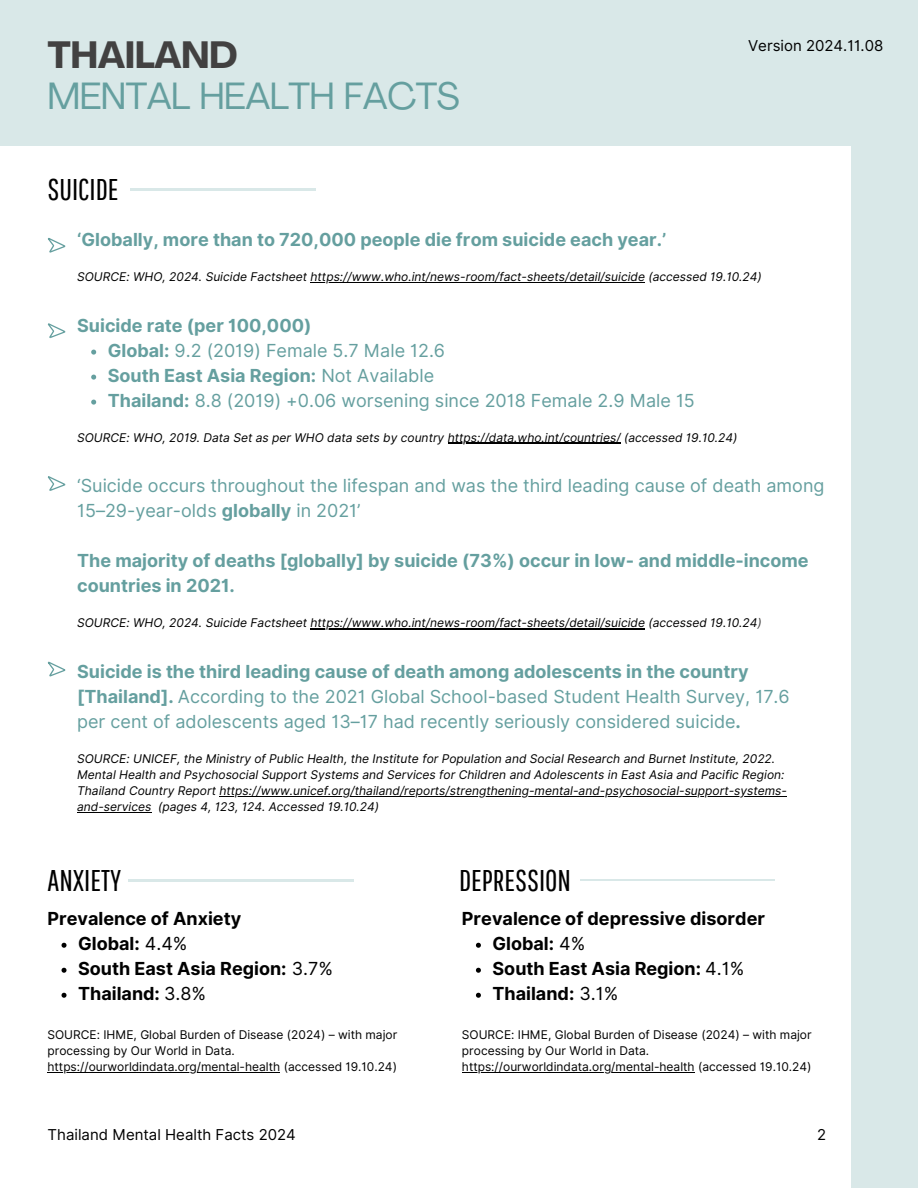
<style>
.page{position:relative;width:918px;height:1188px;background:#d9e8e8}
.page>*{position:absolute;margin:0;border:0;box-sizing:border-box;transform-origin:0 0}
.t1{font:37.5px "Agrandir";letter-spacing:-.015em;color:#659f9f}
.t2{font:700 37.5px "Agrandir";letter-spacing:-.015em;color:#424141}
.t3{font:30px "Pathway Gothic One";color:#000}
.t4{font:18px/25px "Inter";color:#659f9f}
.t5{font:700 18px/25px "Inter";color:#659f9f}
.t6{font:700 18px "Inter";color:#000}
.t7{font:15px "Inter";color:#000}
.t8{font:italic 12px/16px "Inter";color:#000}
.t9{font:12px/16px "Inter";color:#000}
.s1{font-weight:700}
.s2{font-weight:400}
.s3{color:#424141}
</style>
<div class="page">
<div style="left:0;top:146px;width:851px;height:1042px;background:#fff"></div>
<svg style="left:48px;top:476px;width:18px;height:15px"></svg>
<hr style="left:311px;top:628px;width:334px;height:1px;background:#000">
<svg style="left:48px;top:661px;width:18px;height:16px"></svg>
<hr style="left:219px;top:796px;width:568px;height:1px;background:#000">
<hr style="left:77px;top:812px;width:74px;height:1px;background:#000">
<hr style="left:130px;top:189px;width:186px;height:2px;background:#d9e8e8">
<svg style="left:48px;top:238px;width:18px;height:15px"></svg>
<hr style="left:311px;top:282px;width:334px;height:1px;background:#000">
<svg style="left:48px;top:323px;width:18px;height:15px"></svg>
<svg style="left:91px;top:350px;width:5px;height:5px"></svg>
<svg style="left:91px;top:375px;width:5px;height:5px"></svg>
<svg style="left:91px;top:400px;width:5px;height:5px"></svg>
<hr style="left:448px;top:443px;width:173px;height:1px;background:#000">
<svg style="left:476px;top:943px;width:5px;height:5px"></svg>
<svg style="left:476px;top:968px;width:5px;height:5px"></svg>
<svg style="left:476px;top:993px;width:5px;height:5px"></svg>
<hr style="left:462px;top:1072px;width:233px;height:1px;background:#000">
<hr style="left:581px;top:879px;width:194px;height:2px;background:#d9e8e8">
<hr style="left:128px;top:880px;width:226px;height:2px;background:#d9e8e8">
<svg style="left:62px;top:943px;width:5px;height:5px"></svg>
<svg style="left:62px;top:968px;width:5px;height:5px"></svg>
<svg style="left:62px;top:993px;width:5px;height:5px"></svg>
<hr style="left:48px;top:1072px;width:232px;height:1px;background:#000">
<h1 class="t2" style="left:48px;top:40px;width:192px">THAILAND</h1>
<p class="t1" style="left:48px;top:80px;width:414px">MENTAL HEALTH FACTS</p>
<h5 class="t7" style="left:748px;top:37px;width:137px">Version 2024.11.08</h5>
<p class="t3" style="left:48px;top:171px;width:73px">SUICIDE</p>
<p class="t5" style="left:77px;top:227px;width:591px">‘Globally, more than to 720,000 people die from suicide each year.’</p>
<h4 class="t8" style="left:77px;top:269px;width:686px">SOURCE: WHO, 2024. Suicide Factsheet https://www.who.int/news-room/fact-sheets/detail/suicide (accessed 19.10.24)</h4>
<p class="t5" style="left:77px;top:313px;width:236px">Suicide rate (per 100,000)</p>
<p class="t4" style="left:108px;top:338px;width:339px"><span class="s1">Global:</span> 9.2 (2019) Female 5.7 Male 12.6</p>
<h4 class="t5" style="left:108px;top:363px;width:328px">South East Asia Region: <span class="s2">Not Available</span></h4>
<p class="t4" style="left:108px;top:388px;width:589px"><span class="s1">Thailand:</span> 8.8 (2019) +0.06 worsening since 2018 Female 2.9 Male 15</p>
<p class="t8" style="left:77px;top:429px;width:662px">SOURCE: WHO, 2019. Data Set as per WHO data sets by country https://data.who.int/countries/ (accessed 19.10.24)</p>
<p class="t4" style="left:77px;top:473px;width:749px">‘Suicide occurs throughout the lifespan and was the third leading cause of death among<br>15–29-year-olds <span class="s1">globally</span> in 2021’</p>
<p class="t5" style="left:77px;top:548px;width:733px">The majority of deaths [globally] by suicide (73%) occur in low- and middle-income countries in 2021.</p>
<p class="t8" style="left:77px;top:615px;width:686px">SOURCE: WHO, 2024. Suicide Factsheet https://www.who.int/news-room/fact-sheets/detail/suicide (accessed 19.10.24<span class="s3">)</span></p>
<p class="t4" style="left:77px;top:659px;width:714px"><span class="s1">Suicide is the third leading cause of death among adolescents in the country [Thailand].</span> According to the 2021 Global School-based Student Health Survey, 17.6 per cent of adolescents aged 13–17 had recently seriously considered suicide<span class="s1">.</span></p>
<h3 class="t8" style="left:77px;top:750px;width:711px">SOURCE: UNICEF, the Ministry of Public Health, the Institute for Population and Social Research and Burnet Institute, 2022.<br>Mental Health and Psychosocial Support Systems and Services for Children and Adolescents in East Asia and Pacific Region:<br>Thailand Country Report https://www.unicef.org/thailand/reports/strengthening-mental-and-psychosocial-support-systems-</h3>
<p class="t8" style="left:77px;top:798px;width:304px">and-services (pages 4, 123, 124. Accessed 19.10.24)</p>
<p class="t3" style="left:48px;top:862px;width:75px">ANXIETY</p>
<p class="t3" style="left:459px;top:862px;width:114px">DEPRESSION</p>
<p class="t6" style="left:48px;top:907px;width:195px">Prevalence of Anxiety</p>
<p class="t6" style="left:78px;top:932px;width:111px">Global: <span class="s2">4.4%</span></p>
<h5 class="t6" style="left:78px;top:957px;width:256px">South East Asia Region: <span class="s2">3.7%</span></h5>
<p class="t6" style="left:78px;top:982px;width:130px">Thailand: <span class="s2">3.8%</span></p>
<p class="t9" style="left:48px;top:1026px;width:351px">SOURCE: IHME, Global Burden of Disease (2024) – with major processing by Our World in Data. https://ourworldindata.org/mental-health (accessed 19.10.24)</p>
<p class="t6" style="left:462px;top:907px;width:305px">Prevalence of depressive disorder</p>
<p class="t6" style="left:493px;top:932px;width:94px">Global: <span class="s2">4%</span></p>
<p class="t6" style="left:493px;top:957px;width:253px">South East Asia Region: <span class="s2">4.1%</span></p>
<p class="t6" style="left:493px;top:982px;width:127px">Thailand: <span class="s2">3.1%</span></p>
<p class="t9" style="left:462px;top:1026px;width:351px">SOURCE: IHME, Global Burden of Disease (2024) – with major processing by Our World in Data.</p>
<h3 class="t9" style="left:462px;top:1058px;width:351px">https://ourworldindata.org/mental-health (accessed 19.10.24)</h3>
<p class="t7" style="left:48px;top:1126px;width:250px">Thailand Mental Health Facts 2024</p>
<p class="t7" style="left:817px;top:1126px;width:11px">2</p>
</div>
